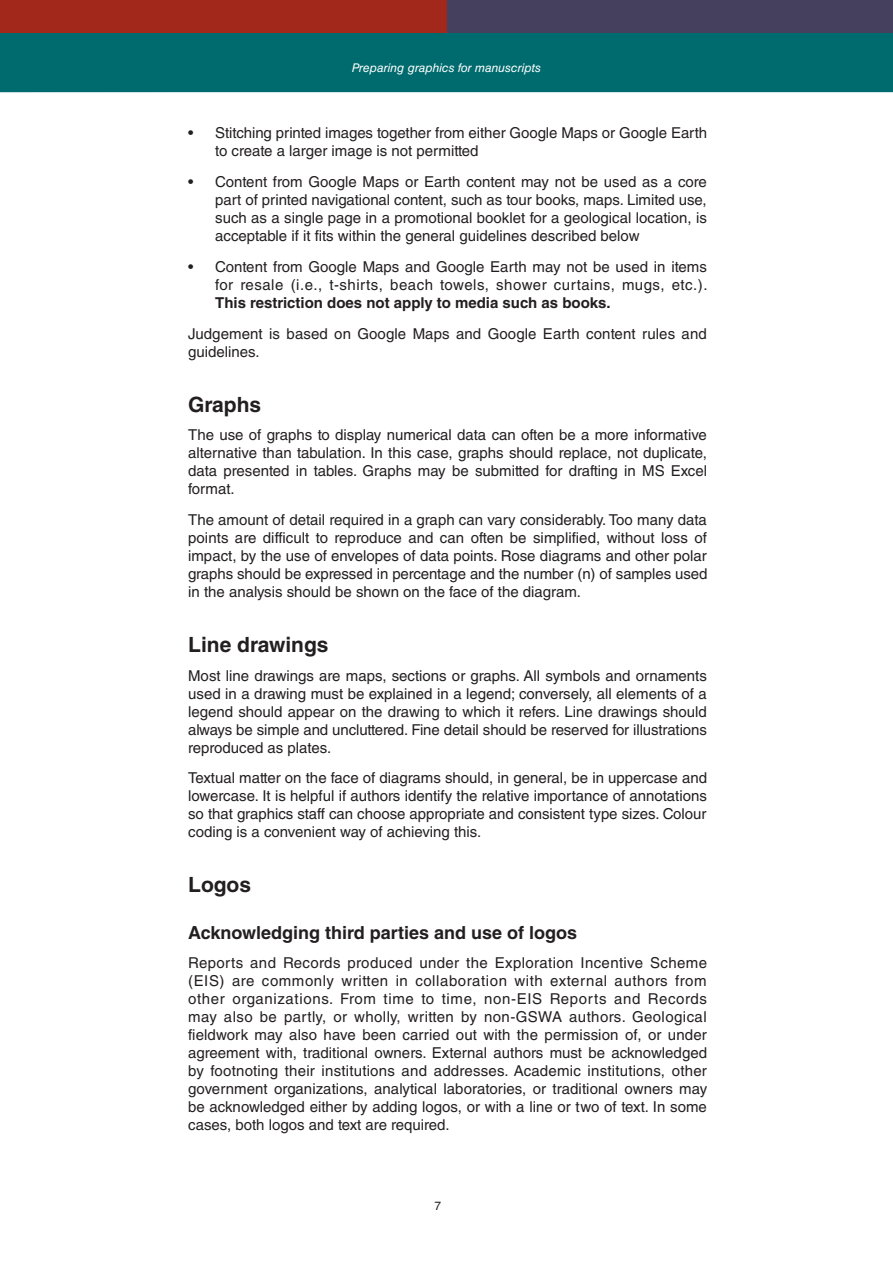
<style>
.page{position:relative;width:893px;height:1263px;background:#fff}
.page>*{position:absolute;margin:0;border:0;box-sizing:border-box;transform-origin:0 0}
.Heading_2{font:700 21px "Helvetica LT Std";color:#231f20}
.Heading_3{font:700 18px "Helvetica LT Std";color:#231f20}
.Textblocked{font:15px/18px "Helvetica LT Std";color:#231f20;text-align:justify}
.t1{font:italic 12px "Helvetica LT Std";color:#fff}
.t2{font:12px "Helvetica LT Std";color:#231f20}
.s1{font-weight:700}
</style>
<div class="page">
<div style="left:0;top:33px;width:893px;height:59px;background:#006b6e"></div>
<div style="left:0;top:0;width:448px;height:33px;background:#a1281b"></div>
<div style="left:448px;top:0;width:445px;height:33px;background:#44405d"></div>
<p class="t1" style="left:352px;top:61px;width:191px">Preparing graphics for manuscripts</p>
<p class="Textblocked" style="left:215px;top:124px;width:493px;text-indent:-27px">• Stitching printed images together from either Google Maps or Google Earth to create a larger image is not permitted</p>
<p class="Textblocked" style="left:215px;top:173px;width:493px;text-indent:-27px">• Content from Google Maps or Earth content may not be used as a core part of printed navigational content, such as tour books, maps. Limited use, such as a single page in a promotional booklet for a geological location, is acceptable if it fits within the general guidelines described below</p>
<p class="Textblocked" style="left:215px;top:258px;width:494px;text-indent:-27px">• Content from Google Maps and Google Earth may not be used in items for resale (i.e., t-shirts, beach towels, shower curtains, mugs, etc.).<br><span class="s1">This restriction does not apply to media such as books.</span></p>
<p class="Textblocked" style="left:188px;top:324px;width:520px">Judgement is based on Google Maps and Google Earth content rules and guidelines.</p>
<p class="Heading_2" style="left:188px;top:391px;width:75px">Graphs</p>
<p class="Textblocked" style="left:188px;top:426px;width:520px">The use of graphs to display numerical data can often be a more informative alternative than tabulation. In this case, graphs should replace, not duplicate, data presented in tables. Graphs may be submitted for drafting in MS Excel format.</p>
<p class="Textblocked" style="left:188px;top:511px;width:521px">The amount of detail required in a graph can vary considerably. Too many data points are difficult to reproduce and can often be simplified, without loss of impact, by the use of envelopes of data points. Rose diagrams and other polar graphs should be expressed in percentage and the number (n) of samples used in the analysis should be shown on the face of the diagram.</p>
<p class="Heading_2" style="left:188px;top:632px;width:142px">Line drawings</p>
<p class="Textblocked" style="left:188px;top:666px;width:520px">Most line drawings are maps, sections or graphs. All symbols and ornaments used in a drawing must be explained in a legend; conversely, all elements of a legend should appear on the drawing to which it refers. Line drawings should always be simple and uncluttered. Fine detail should be reserved for illustrations reproduced as plates.</p>
<p class="Textblocked" style="left:188px;top:769px;width:520px">Textual matter on the face of diagrams should, in general, be in uppercase and lowercase. It is helpful if authors identify the relative importance of annotations so that graphics staff can choose appropriate and consistent type sizes. Colour coding is a convenient way of achieving this.</p>
<p class="Heading_2" style="left:188px;top:872px;width:64px">Logos</p>
<p class="Heading_3" style="left:188px;top:922px;width:391px">Acknowledging third parties and use of logos</p>
<p class="Textblocked" style="left:188px;top:954px;width:521px">Reports and Records produced under the Exploration Incentive Scheme (EIS) are commonly written in collaboration with external authors from other organizations. From time to time, non-EIS Reports and Records may also be partly, or wholly, written by non-GSWA authors. Geological fieldwork may also have been carried out with the permission of, or under agreement with, traditional owners. External authors must be acknowledged by footnoting their institutions and addresses. Academic institutions, other government organizations, analytical laboratories, or traditional owners may be acknowledged either by adding logos, or with a line or two of text. In some cases, both logos and text are required.</p>
<p class="t2" style="left:435px;top:1199px;width:8px">7</p>
</div>
